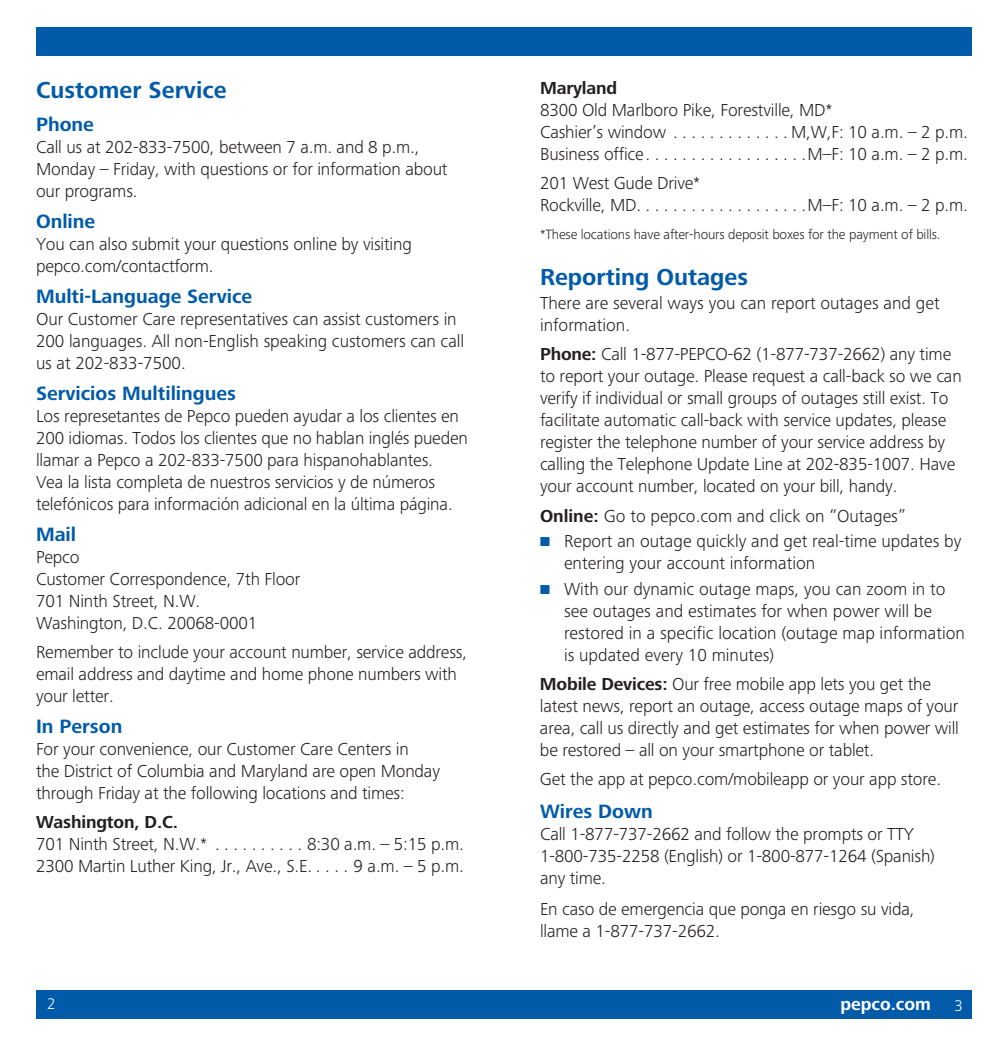
<style>
.page{position:relative;width:1008px;height:1044px;background:#fff}
.page>*{position:absolute;margin:0;border:0;box-sizing:border-box;transform-origin:0 0}
.t1{font:700 24px "Frutiger Next Pro";color:#015ba9}
.t2{font:700 20px "Frutiger Next Pro";color:#015ba9}
.t3{font:300 18px/22px "Frutiger Next Pro";letter-spacing:-.01em;color:#231f20}
.t4{font:700 18px "Frutiger Next Pro";letter-spacing:-.01em;color:#231f20}
.t5{font:700 18px "Frutiger Next Pro";color:#fff}
.t6{font:300 16px "Frutiger Next Pro";color:#fff}
.t7{font:300 14px "Frutiger Next Pro";letter-spacing:-.01em;color:#231f20}
.s1{font-weight:700}
.s2{color:#015ba9}
</style>
<div class="page">
<div style="left:36px;top:27px;width:468px;height:29px;background:#015ba9"></div>
<div style="left:504px;top:27px;width:468px;height:29px;background:#015ba9"></div>
<div style="left:36px;top:990px;width:468px;height:29px;background:#015ba9"></div>
<div style="left:504px;top:990px;width:468px;height:29px;background:#015ba9"></div>
<h2 class="t1" style="left:36px;top:77px;width:192px">Customer Service</h2>
<h3 class="t2" style="left:36px;top:113px;width:60px">Phone</h3>
<p class="t3" style="left:36px;top:136px;width:413px">Call us at 202-833-7500, between 7 a.m. and 8 p.m.,<br>Monday – Friday, with questions or for information about our programs.</p>
<h3 class="t2" style="left:36px;top:210px;width:61px">Online</h3>
<p class="t3" style="left:36px;top:233px;width:377px">You can also submit your questions online by visiting pepco.com/contactform.</p>
<h3 class="t2" style="left:36px;top:285px;width:218px">Multi-Language Service</h3>
<p class="t3" style="left:36px;top:308px;width:430px">Our Customer Care representatives can assist customers in<br>200 languages. All non-English speaking customers can call us at 202-833-7500.</p>
<h3 class="t2" style="left:36px;top:382px;width:202px">Servicios Multilingues</h3>
<p class="t3" style="left:36px;top:405px;width:434px">Los represetantes de Pepco pueden ayudar a los clientes en 200 idiomas. Todos los clientes que no hablan inglés pueden llamar a Pepco a 202-833-7500 para hispanohablantes.<br>Vea la lista completa de nuestros servicios y de números telefónicos para información adicional en la última página.</p>
<h3 class="t2" style="left:36px;top:523px;width:42px">Mail</h3>
<p class="t3" style="left:36px;top:546px;width:45px">Pepco</p>
<p class="t3" style="left:36px;top:568px;width:266px">Customer Correspondence, 7th Floor</p>
<p class="t3" style="left:36px;top:590px;width:166px">701 Ninth Street, N.W.</p>
<p class="t3" style="left:36px;top:612px;width:223px">Washington, D.C. 20068-0001</p>
<p class="t3" style="left:36px;top:641px;width:433px">Remember to include your account number, service address, email address and daytime and home phone numbers with your letter.</p>
<h3 class="t2" style="left:36px;top:715px;width:88px">In Person</h3>
<p class="t3" style="left:36px;top:738px;width:406px">For your convenience, our Customer Care Centers in<br>the District of Columbia and Maryland are open Monday through Friday at the following locations and times:</p>
<p class="t4" style="left:36px;top:812px;width:144px">Washington, D.C.</p>
<p class="t3" style="left:36px;top:833px;width:430px">701 Ninth Street, N.W.* . . . . . . . . . . 8:30 a.m. – 5:15 p.m.<br>2300 Martin Luther King, Jr., Ave., S.E. . . . . 9 a.m. – 5 p.m.</p>
<p class="t4" style="left:540px;top:78px;width:79px">Maryland</p>
<p class="t3" style="left:540px;top:99px;width:294px">8300 Old Marlboro Pike, Forestville, MD*</p>
<p class="t3" style="left:540px;top:121px;width:430px">Cashier’s window . . . . . . . . . . . . . M,W,F: 10 a.m. – 2 p.m.</p>
<p class="t3" style="left:540px;top:143px;width:430px">Business office . . . . . . . . . . . . . . . . . .M–F: 10 a.m. – 2 p.m.</p>
<p class="t3" style="left:540px;top:172px;width:162px">201 West Gude Drive*</p>
<p class="t3" style="left:540px;top:194px;width:430px">Rockville, MD. . . . . . . . . . . . . . . . . . .M–F: 10 a.m. – 2 p.m.</p>
<p class="t7" style="left:540px;top:227px;width:402px">*These locations have after-hours deposit boxes for the payment of bills.</p>
<h2 class="t1" style="left:540px;top:264px;width:210px">Reporting Outages</h2>
<p class="t3" style="left:540px;top:292px;width:401px">There are several ways you can report outages and get information.</p>
<p class="t3" style="left:540px;top:343px;width:423px"><span class="s1">Phone:</span> Call 1-877-PEPCO-62 (1-877-737-2662) any time to report your outage. Please request a call-back so we can verify if individual or small groups of outages still exist. To facilitate automatic call-back with service updates, please register the telephone number of your service address by calling the Telephone Update Line at 202-835-1007. Have your account number, located on your bill, handy.</p>
<p class="t3" style="left:540px;top:505px;width:367px"><span class="s1">Online:</span> Go to pepco.com and click on “Outages”</p>
<p class="t3" style="left:564px;top:530px;width:399px;text-indent:-24px"><span class="s2">■</span> Report an outage quickly and get real-time updates by entering your account information</p>
<p class="t3" style="left:564px;top:578px;width:402px;text-indent:-24px"><span class="s2">■</span> With our dynamic outage maps, you can zoom in to see outages and estimates for when power will be restored in a specific location (outage map information is updated every 10 minutes)</p>
<p class="t3" style="left:540px;top:673px;width:420px"><span class="s1">Mobile Devices:</span> Our free mobile app lets you get the latest news, report an outage, access outage maps of your area, call us directly and get estimates for when power will be restored – all on your smartphone or tablet.</p>
<p class="t3" style="left:540px;top:768px;width:403px">Get the app at pepco.com/mobileapp or your app store.</p>
<h3 class="t2" style="left:540px;top:800px;width:114px">Wires Down</h3>
<p class="t3" style="left:540px;top:823px;width:397px">Call 1-877-737-2662 and follow the prompts or TTY<br>1-800-735-2258 (English) or 1-800-877-1264 (Spanish) any time.</p>
<p class="t3" style="left:540px;top:898px;width:376px">En caso de emergencia que ponga en riesgo su vida, llame a 1-877-737-2662.</p>
<p class="t6" style="left:47px;top:995px;width:10px">2</p>
<p class="t5" style="left:840px;top:993px;width:92px">pepco.com</p>
<p class="t6" style="left:955px;top:996px;width:10px">3</p>
</div>
